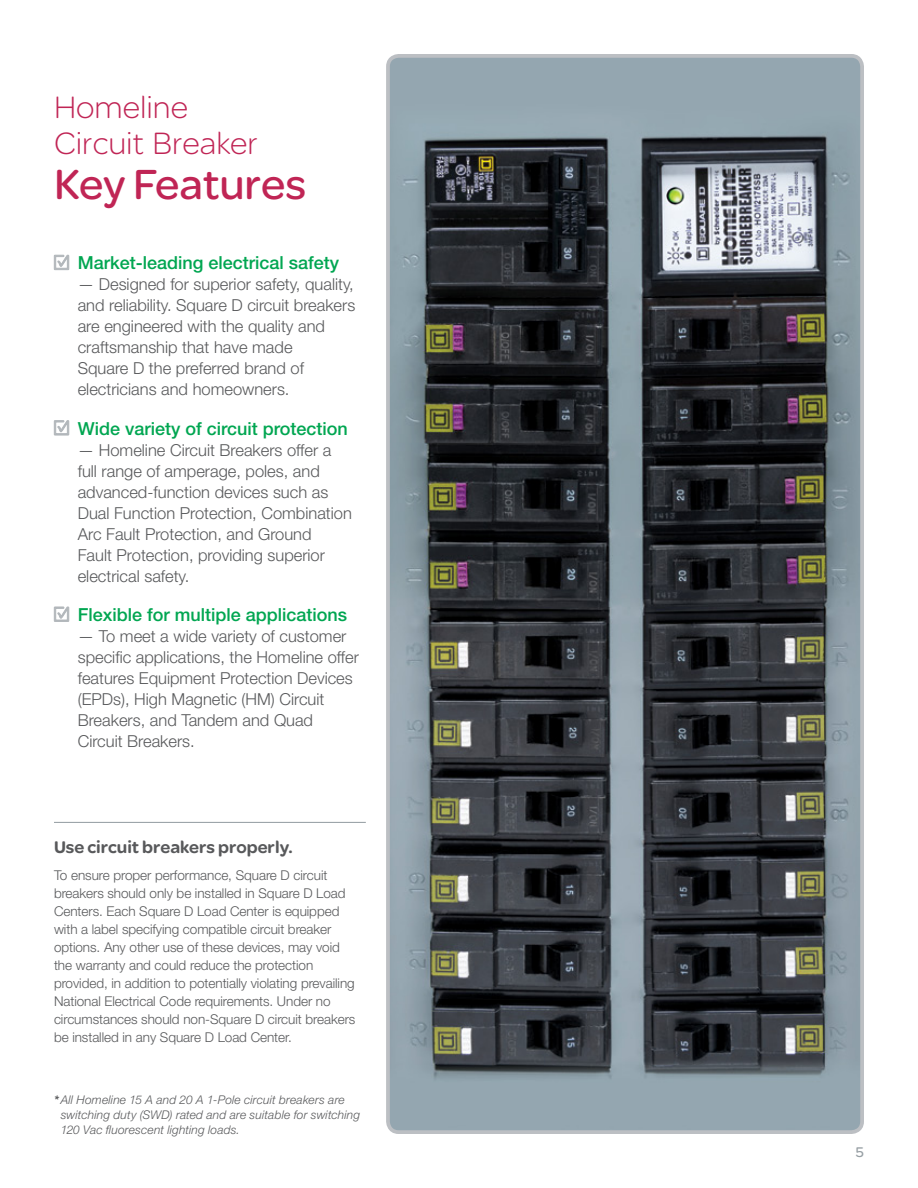
<style>
.page{position:relative;width:918px;height:1188px;background:#fff}
.page>*{position:absolute;margin:0;border:0;box-sizing:border-box;transform-origin:0 0}
.Sub_page_title_22_23{font:45px "SE Optimist";letter-spacing:-.005em;color:#c02555}
.Sub_page_title_22_23-2{font:300 33px/35.8px "SE Optimist";color:#c02555}
.Bullet_copy_9_12_sym{font:500 18px "Helvetica Neue LT Std";color:#00a651}
.Header_12_13{font:900 18px "SE Optimist";color:#58595b}
.Bullet_copy_9_12_sym-2{font:300 16.5px/21px "Helvetica Neue LT Std";color:#58595b}
.t1{font:15px "SE Optimist";color:#979fa4}
.Body_copy_9_12{font:300 13.5px/18px "Helvetica Neue LT Std";letter-spacing:-.005em;color:#58595b}
.Body_copy_9_12-2{font:italic 300 12px/15px "Helvetica Neue LT Std";letter-spacing:.015em;color:#58595b}
.s1{font-weight:700}
</style>
<div class="page">
<hr style="left:54px;top:822px;width:312px;height:1px;background:#979fa4">
<img style="left:391px;top:59px;width:468px;height:1070px">
<div style="left:386px;top:54px;width:478px;height:1080px;border:4px solid #bcbfc3;border-radius:11px"></div>
<svg style="left:54px;top:255px;width:15px;height:15px"></svg>
<svg style="left:54px;top:420px;width:15px;height:16px"></svg>
<svg style="left:54px;top:606px;width:15px;height:16px"></svg>
<p class="Sub_page_title_22_23-2" style="left:54px;top:89px;width:206px">Homeline<br>Circuit Breaker</p>
<p class="Sub_page_title_22_23" style="left:54px;top:153px;width:254px">Key Features</p>
<p class="Bullet_copy_9_12_sym" style="left:78px;top:252px;width:263px">Market-leading electrical safety</p>
<p class="Bullet_copy_9_12_sym-2" style="left:78px;top:274px;width:279px">— Designed for superior safety, quality, and reliability. Square D circuit breakers are engineered with the quality and craftsmanship that have made<br>Square D the preferred brand of electricians and homeowners.</p>
<p class="Bullet_copy_9_12_sym" style="left:78px;top:418px;width:272px">Wide variety of circuit protection</p>
<p class="Bullet_copy_9_12_sym-2" style="left:78px;top:439px;width:276px">— Homeline Circuit Breakers offer a full range of amperage, poles, and advanced-function devices such as Dual Function Protection, Combination Arc Fault Protection, and Ground<br>Fault Protection, providing superior electrical safety.</p>
<p class="Bullet_copy_9_12_sym" style="left:78px;top:604px;width:271px">Flexible for multiple applications</p>
<p class="Bullet_copy_9_12_sym-2" style="left:78px;top:626px;width:283px">— To meet a wide variety of customer specific applications, the Homeline offer features Equipment Protection Devices (EPDs), High Magnetic (HM) Circuit Breakers, and Tandem and Quad Circuit Breakers.</p>
<p class="Header_12_13" style="left:54px;top:834px;width:240px">Use circuit breakers properly.</p>
<p class="Body_copy_9_12" style="left:54px;top:865px;width:303px">To ensure proper performance, Square D circuit breakers should only be installed in Square D Load Centers. Each Square D Load Center is equipped with a label specifying compatible circuit breaker options. Any other use of these devices, may void the warranty and could reduce the protection provided, in addition to potentially violating prevailing National Electrical Code requirements. Under no circumstances should non-Square D circuit breakers be installed in any Square D Load Center.</p>
<p class="Body_copy_9_12-2" style="left:61px;top:1092px;width:301px;text-indent:-7px"><span class="s1">*</span>All Homeline 15 A and 20 A 1-Pole circuit breakers are switching duty (SWD) rated and are suitable for switching<br>120 Vac fluorescent lighting loads.</p>
<p class="t1" style="left:856px;top:1141px;width:10px">5</p>
</div>
